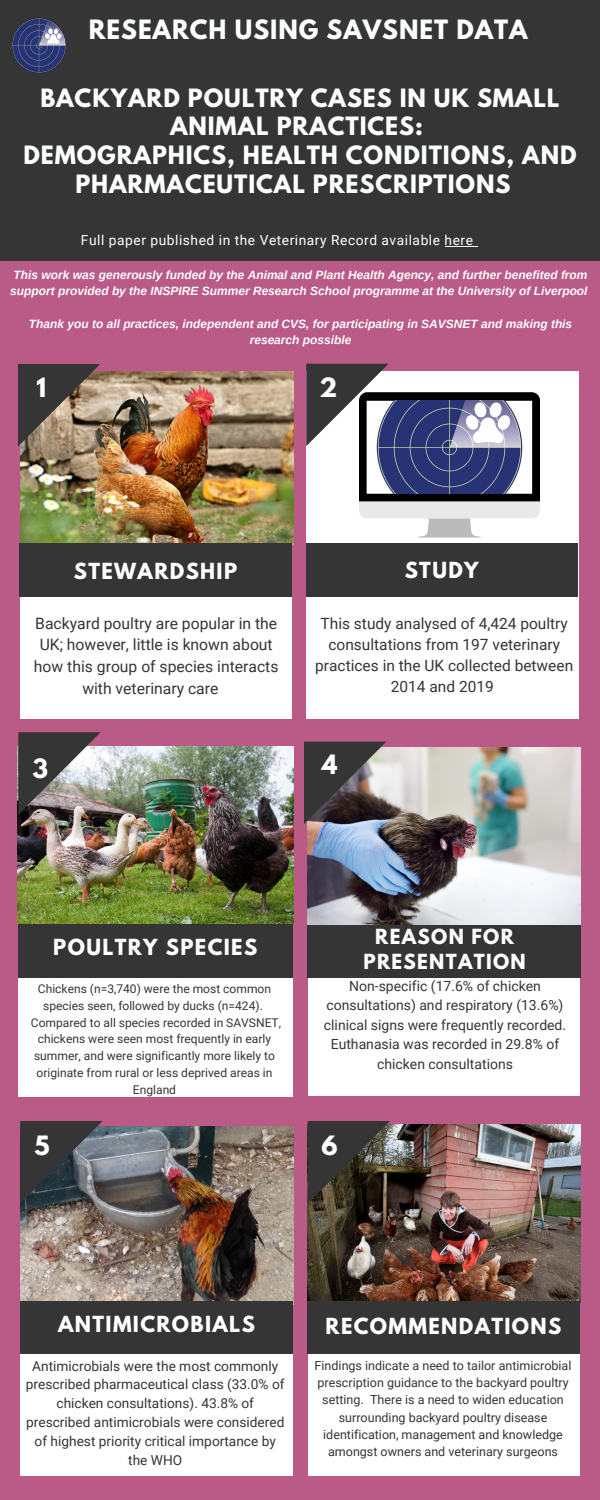
<style>
.page{position:relative;width:600px;height:1500px;background:#ba5a87}
.page>*{position:absolute;margin:0;border:0;box-sizing:border-box;transform-origin:0 0}
.t1{font:700 23.6px "League Spartan";letter-spacing:.04em;color:#fcffff}
.t2{font:700 23.6px "League Spartan";color:#fff}
.t3{font:700 22.4px "League Spartan";letter-spacing:.04em;color:#fcffff}
.t4{font:700 19.7px "League Spartan";letter-spacing:.07em;color:#fff}
.t5{font:700 18.4px/25.3px "League Spartan";letter-spacing:.07em;color:#fff;text-align:center}
.t6{font:15.7px "Roboto";color:#353535}
.t7{font:15.5px/21px "Roboto";color:#353535;text-align:center}
.t8{font:14px/19.5px "Roboto";color:#353535;text-align:center}
.t9{font:13.8px "Roboto";letter-spacing:.04em;color:#fff}
.t10{font:13.7px/19px "Roboto";color:#353535;text-align:center}
.t11{font:12.5px/17.4px "Roboto";color:#353535;text-align:center}
.t12{font:12.1px/16.8px "Roboto";color:#353535;text-align:center}
.t13{font:italic 700 12px/16.3px "Arimo";color:#fcffff}
</style>
<div class="page">
<div style="left:19px;top:746px;width:273px;height:351px;background:#fff"></div>
<img style="left:18px;top:746px;width:275px;height:179px">
<div style="left:21px;top:372px;width:270px;height:347px;background:#fff"></div>
<img style="left:20px;top:372px;width:273px;height:174px">
<div style="left:0;top:0;width:600px;height:261px;background:#353535"></div>
<div style="left:308px;top:748px;width:272px;height:348px;background:#fff"></div>
<img style="left:307px;top:748px;width:273px;height:177px">
<svg style="left:304px;top:742px;width:82px;height:82px;background:#524d4e"></svg>
<div style="left:307px;top:925px;width:273px;height:53px;background:#353535"></div>
<div style="left:308px;top:1128px;width:272px;height:348px;background:#fff"></div>
<img style="left:308px;top:1125px;width:272px;height:176px">
<svg style="left:308px;top:1121px;width:82px;height:82px;background:#3c3931"></svg>
<div style="left:308px;top:1301px;width:272px;height:53px;background:#353535"></div>
<div style="left:21px;top:1128px;width:271px;height:348px;background:#fff"></div>
<img style="left:21px;top:1127px;width:272px;height:174px">
<svg style="left:20px;top:1121px;width:83px;height:82px;background:#42474b"></svg>
<div style="left:20px;top:1301px;width:273px;height:53px;background:#353535"></div>
<svg style="left:18px;top:732px;width:83px;height:83px;background:#747070"></svg>
<div style="left:18px;top:925px;width:274px;height:53px;background:#353535"></div>
<svg style="left:18px;top:364px;width:82px;height:83px;background:#6e6357"></svg>
<div style="left:20px;top:544px;width:272px;height:53px;background:#353535"></div>
<div style="left:307px;top:371px;width:271px;height:348px;background:#fff"></div>
<div style="left:306px;top:544px;width:272px;height:52px;background:#353535"></div>
<img style="left:12px;top:18px;width:54px;height:55px">
<svg style="left:306px;top:364px;width:234px;height:174px"></svg>
<img style="left:367px;top:401px;width:165px;height:93px">
<hr style="left:445px;top:246px;width:33px;height:1px;background:#fff">
<h1 class="t1" style="left:89px;top:18px;width:440px">RESEARCH USING SAVSNET DATA</h1>
<h2 class="t3" style="left:40px;top:86px;width:521px">BACKYARD POULTRY CASES IN UK SMALL</h2>
<h2 class="t3" style="left:170px;top:115px;width:254px">ANIMAL PRACTICES:</h2>
<h2 class="t3" style="left:23px;top:144px;width:555px">DEMOGRAPHICS, HEALTH CONDITIONS, AND</h2>
<h2 class="t3" style="left:75px;top:173px;width:437px">PHARMACEUTICAL PRESCRIPTIONS</h2>
<p class="t9" style="left:81px;top:232px;width:394px">Full paper published in the Veterinary Record available here</p>
<p class="t13" style="left:10px;top:266px;width:579px">This work was generously funded by the Animal and Plant Health Agency, and further benefited from support provided by the INSPIRE Summer Research School programme at the University of Liverpool</p>
<p class="t13" style="left:29px;top:315px;width:545px;text-align:center">Thank you to all practices, independent and CVS, for participating in SAVSNET and making this research possible</p>
<h1 class="t2" style="left:37px;top:376px;width:11px">1</h1>
<h1 class="t2" style="left:319px;top:376px;width:19px">2</h1>
<h3 class="t4" style="left:74px;top:561px;width:165px">STEWARDSHIP</h3>
<h3 class="t4" style="left:405px;top:560px;width:75px">STUDY</h3>
<h3 class="t6" style="left:35px;top:614px;width:243px">Backyard poultry are popular in the</h3>
<h3 class="t6" style="left:40px;top:636px;width:235px">UK; however, little is known about</h3>
<h3 class="t6" style="left:34px;top:658px;width:246px">how this group of species interacts</h3>
<h3 class="t6" style="left:82px;top:679px;width:138px">with veterinary care</h3>
<p class="t7" style="left:315px;top:613px;width:259px">This study analysed of 4,424 poultry consultations from 197 veterinary practices in the UK collected between<br>2014 and 2019</p>
<h1 class="t2" style="left:32px;top:757px;width:17px">3</h1>
<h1 class="t2" style="left:322px;top:753px;width:17px">4</h1>
<h3 class="t4" style="left:53px;top:937px;width:205px">POULTRY SPECIES</h3>
<p class="t12" style="left:31px;top:981px;width:252px">Chickens (n=3,740) were the most common species seen, followed by ducks (n=424).<br>Compared to all species recorded in SAVSNET, chickens were seen most frequently in early summer, and were significantly more likely to originate from rural or less deprived areas in England</p>
<h1 class="t2" style="left:35px;top:1133px;width:17px">5</h1>
<h3 class="t5" style="left:364px;top:926px;width:164px">REASON FOR<br>PRESENTATION</h3>
<p class="t8" style="left:324px;top:976px;width:244px">Non-specific (17.6% of chicken consultations) and respiratory (13.6%) clinical signs were frequently recorded.<br>Euthanasia was recorded in 29.8% of chicken consultations</p>
<h1 class="t2" style="left:322px;top:1133px;width:18px">6</h1>
<h3 class="t4" style="left:58px;top:1314px;width:198px">ANTIMICROBIALS</h3>
<p class="t10" style="left:26px;top:1356px;width:260px">Antimicrobials were the most commonly prescribed pharmaceutical class (33.0% of chicken consultations). 43.8% of prescribed antimicrobials were considered of highest priority critical importance by the WHO</p>
<h3 class="t4" style="left:326px;top:1316px;width:237px">RECOMMENDATIONS</h3>
<p class="t11" style="left:315px;top:1357px;width:258px">Findings indicate a need to tailor antimicrobial prescription guidance to the backyard poultry setting. There is a need to widen education surrounding backyard poultry disease identification, management and knowledge amongst owners and veterinary surgeons</p>
</div>
